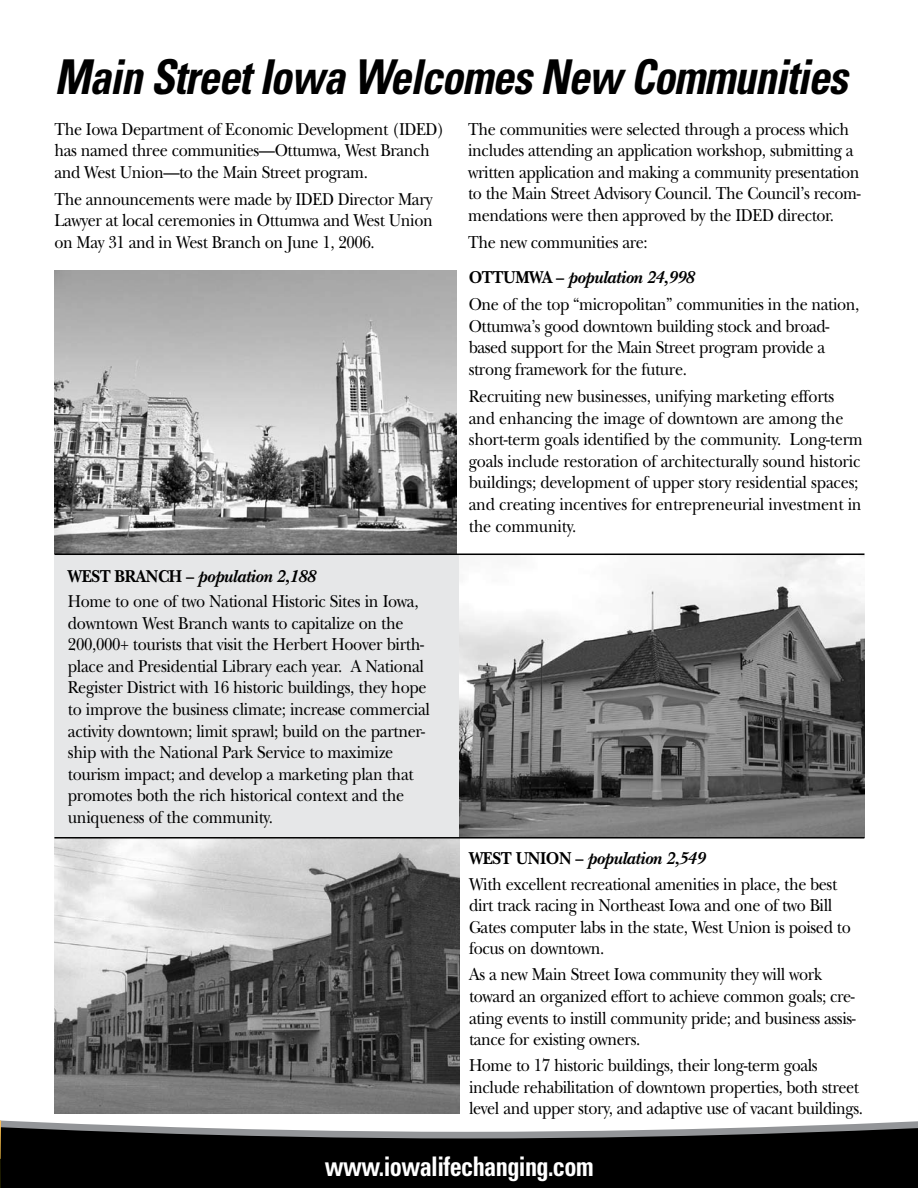
<style>
.page{position:relative;width:918px;height:1188px;background:#fff}
.page>*{position:absolute;margin:0;border:0;box-sizing:border-box;transform-origin:0 0}
.t1{font:italic 700 condensed 48px "Univers";letter-spacing:-.025em;color:#000;scale:.9 1}
.t2{font:700 condensed 27px "Univers";letter-spacing:-.025em;color:#fff;scale:.9 1}
.t3{font:18px/21.6px "New Baskerville";letter-spacing:-.025em;color:#000;scale:.9 1}
.s1{font-weight:700}
.s2{font-weight:700;font-style:italic}
</style>
<div class="page">
<div style="left:54px;top:555px;width:405px;height:282px;background:#e6e7e8"></div>
<svg style="left:0;top:1120px;width:918px;height:68px;background:#2c2d2d"></svg>
<img style="left:54px;top:270px;width:403px;height:284px">
<img style="left:459px;top:555px;width:405px;height:282px">
<img style="left:54px;top:839px;width:405px;height:275px">
<hr style="left:54px;top:837px;width:810px;height:2px;background:#000">
<hr style="left:54px;top:554px;width:810px;height:1px;background:#000">
<h1 class="t1" style="left:54px;top:48px;width:883px">Main Street Iowa Welcomes New Communities</h1>
<p class="t3" style="left:54px;top:118px;width:435px">The Iowa Department of Economic Development (IDED) has named three communities—Ottumwa, West Branch and West Union—to the Main Street program.</p>
<p class="t3" style="left:54px;top:188px;width:422px;text-align:justify">The announcements were made by IDED Director Mary Lawyer at local ceremonies in Ottumwa and West Union on May 31 and in West Branch on June 1, 2006.</p>
<p class="t3" style="left:468px;top:118px;width:438px">The communities were selected through a process which includes attending an application workshop, submitting a written application and making a community presentation to the Main Street Advisory Council. The Council’s recom&shy;mendations were then approved by the IDED director.</p>
<p class="t3" style="left:468px;top:232px;width:201px">The new communities are:</p>
<p class="t3" style="left:68px;top:564px;width:391px;line-height:24.9px"><span class="s1">WEST BRANCH –</span> <span class="s2">population 2,188<br></span>Home to one of two National Historic Sites in Iowa,</p>
<p class="t3" style="left:68px;top:612px;width:404px">downtown West Branch wants to capitalize on the 200,000+ tourists that visit the Herbert Hoover birth&shy;place and Presidential Library each year. A National Register District with 16 historic buildings, they hope to improve the business climate; increase commercial activity downtown; limit sprawl; build on the partner&shy;ship with the National Park Service to maximize tourism impact; and develop a marketing plan that promotes both the rich historical context and the uniqueness of the community.</p>
<p class="t3" style="left:469px;top:264px;width:436px;line-height:27px"><span class="s1">OTTUMWA –</span> <span class="s2">population 24,998<br></span>One of the top “micropolitan” communities in the nation,</p>
<p class="t3" style="left:469px;top:315px;width:402px">Ottumwa’s good downtown building stock and broad&shy;based support for the Main Street program provide a strong framework for the future.</p>
<p class="t3" style="left:469px;top:385px;width:439px">Recruiting new businesses, unifying marketing efforts and enhancing the image of downtown are among the short-term goals identified by the community. Long-term goals include restoration of architecturally sound historic buildings; development of upper story residential spaces; and creating incentives for entrepreneurial investment in the community.</p>
<p class="t3" style="left:469px;top:845px;width:411px;line-height:26px"><span class="s1">WEST UNION –</span> <span class="s2">population 2,549<br></span>With excellent recreational amenities in place, the best</p>
<p class="t3" style="left:469px;top:895px;width:426px">dirt track racing in Northeast Iowa and one of two Bill<br>Gates computer labs in the state, West Union is poised to focus on downtown.</p>
<p class="t3" style="left:469px;top:964px;width:431px">As a new Main Street Iowa community they will work toward an organized effort to achieve common goals; cre&shy;ating events to instill community pride; and business assis&shy;tance for existing owners.</p>
<p class="t3" style="left:469px;top:1055px;width:439px">Home to 17 historic buildings, their long-term goals include rehabilitation of downtown properties, both street level and upper story, and adaptive use of vacant buildings.</p>
<h2 class="t2" style="left:325px;top:1150px;width:300px">www.iowalifechanging.com</h2>
</div>
